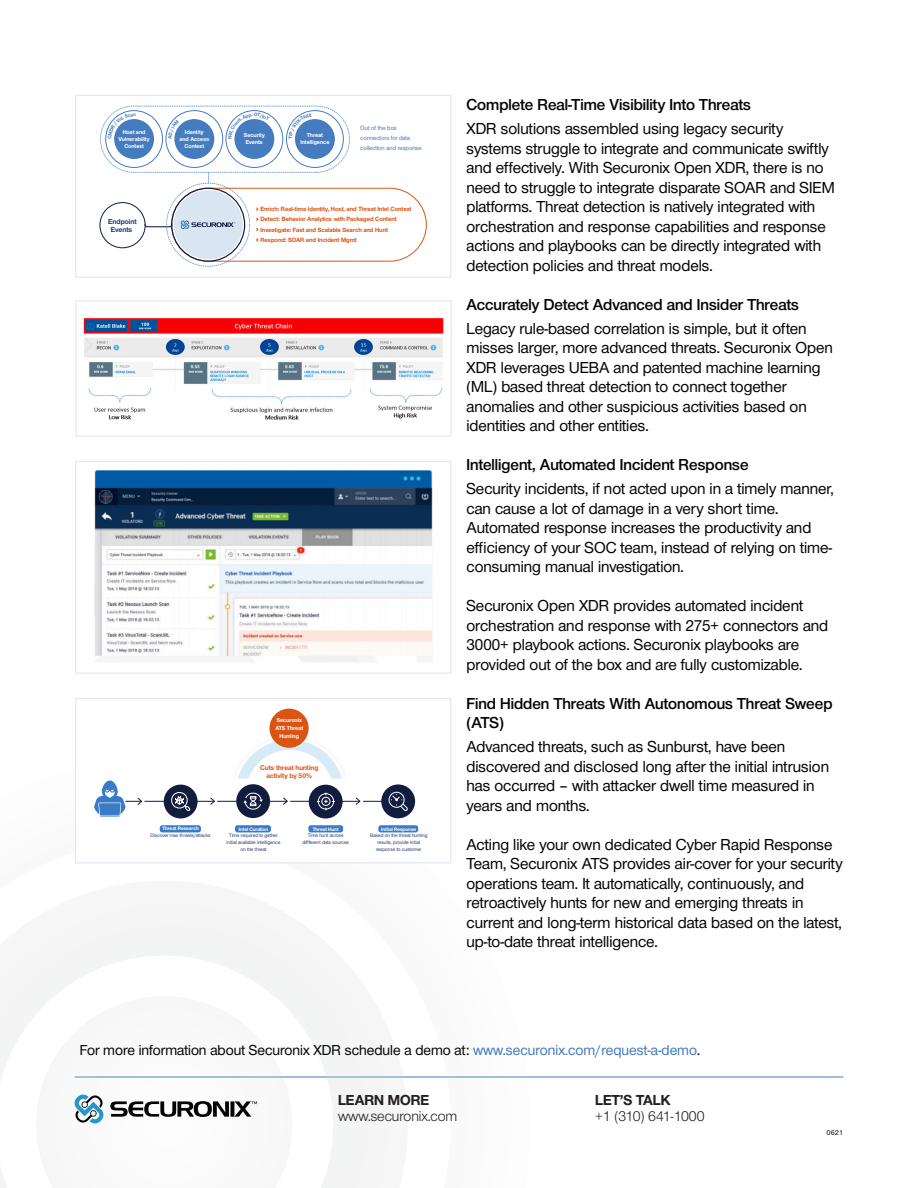
<style>
.page{position:relative;width:918px;height:1188px;background:#fff}
.page>*{position:absolute;margin:0;border:0;box-sizing:border-box;transform-origin:0 0}
.L2{font:500 16.5px/19.5px "Nimbus Sans Novus DOT";color:#040503}
.L2-2{font:16.5px/19.5px "Nimbus Sans Novus DOT Sem Bol";color:#040503}
.L2-3{font:500 15px "Nimbus Sans Novus DOT";color:#040503}
.t1{font:700 15px "Nimbus Sans Novus DOT";color:#231f20}
.t2{font:15px "Nimbus Sans Novus DOT";color:#231f20}
.t3{font:15px "Nimbus Sans Novus DOT";letter-spacing:-.05em;color:#231f20}
.t4{font:700 7.5px/8.2px "Nimbus Sans Novus DOT";color:#213c70;text-align:center}
.t5{font:7.5px "Nimbus San";color:#231f20}
.t6{font:700 7.05px/8.4px "Nimbus Sans Novus DOT";color:#db5414;text-align:center}
.t7{font:700 6.3px/10.4px "Nimbus Sans Novus DOT";color:#db5414}
.t8{font:500 6.3px/10.4px "Nimbus Sans Novus DOT";color:#457bbf}
.t9{font:700 6px/7.4px "Nimbus Sans Novus DOT";color:#fff;text-align:center}
.t10{font:700 5.85px/7.6px "Nimbus Sans Novus DOT";color:#fff;text-align:center}
.t11{font:500 5.1px/6.6px "Nimbus Sans Novus DOT";color:#213c70;text-align:center}
.s1{font-weight:700;color:#fff}
.s2{color:#457bbf}
</style>
<div class="page">
<hr style="left:75px;top:1077px;width:768px;height:1px;background:#457bbf">
<svg style="left:0;top:863px;width:531px;height:325px"></svg>
<svg style="left:75px;top:1095px;width:28px;height:28px"></svg>
<svg style="left:110px;top:1101px;width:147px;height:16px"></svg>
<div style="left:75px;top:698px;width:376px;height:165px;background:#fff;border:1px solid #dee3ed"></div>
<div style="left:75px;top:461px;width:376px;height:213px;background:#fff;border:1px solid #dee3ed"></div>
<div style="left:76px;top:300px;width:376px;height:136px;background:#fff;border:1px solid #dee3ed"></div>
<div style="left:75px;top:95px;width:376px;height:183px;background:#fff;border:1px solid #dee3ed"></div>
<img style="left:83px;top:318px;width:361px;height:102px">
<img style="left:94px;top:471px;width:338px;height:191px">
<div style="left:378px;top:825px;width:40px;height:7px;background:#3a7bc8;border-radius:3px"></div>
<div style="left:235px;top:825px;width:36px;height:7px;background:#3a7bc8;border-radius:2px"></div>
<div style="left:160px;top:825px;width:41px;height:7px;background:#3a7bc8;border-radius:3px"></div>
<div style="left:308px;top:825px;width:35px;height:7px;background:#3a7bc8;border-radius:2px"></div>
<svg style="left:309px;top:785px;width:34px;height:34px"></svg>
<div style="left:164px;top:785px;width:34px;height:33px;background:#111c3f;border-radius:50%"></div>
<div style="left:269px;top:709px;width:40px;height:39px;background:#db5414;border-radius:50%"></div>
<svg style="left:94px;top:736px;width:321px;height:81px"></svg>
<div style="left:171px;top:188px;width:256px;height:73px;border:1px solid #db5414;border-radius:36px"></div>
<div style="left:174px;top:190px;width:69px;height:69px;background:#dae5f2;border-radius:50%"></div>
<div style="left:171px;top:188px;width:74px;height:74px;border:1px solid #111c3f;border-radius:50%"></div>
<svg style="left:181px;top:220px;width:55px;height:9px"></svg>
<div style="left:114px;top:119px;width:40px;height:40px;background:#457bbf;border-radius:50%"></div>
<div style="left:105px;top:110px;width:58px;height:58px;border:1px solid #457bbf;border-radius:50%"></div>
<div style="left:174px;top:119px;width:40px;height:40px;background:#457bbf;border-radius:50%"></div>
<div style="left:166px;top:110px;width:57px;height:58px;border:1px solid #457bbf;border-radius:50%"></div>
<div style="left:234px;top:119px;width:40px;height:40px;background:#457bbf;border-radius:50%"></div>
<div style="left:226px;top:110px;width:57px;height:58px;border:1px solid #457bbf;border-radius:50%"></div>
<div style="left:295px;top:119px;width:40px;height:40px;background:#457bbf;border-radius:50%"></div>
<div style="left:286px;top:110px;width:58px;height:58px;border:1px solid #457bbf;border-radius:50%"></div>
<div style="left:100px;top:202px;width:45px;height:46px;border:1px solid #111c3f;border-radius:50%"></div>
<svg style="left:144px;top:222px;width:29px;height:6px"></svg>
<div style="left:100px;top:106px;width:250px;height:67px;border:1px dashed #3d7cc9;border-radius:33px"></div>
<svg style="left:108px;top:114px;width:28px;height:25px"></svg>
<svg style="left:168px;top:120px;width:11px;height:19px"></svg>
<svg style="left:228px;top:113px;width:42px;height:26px"></svg>
<svg style="left:289px;top:113px;width:23px;height:24px"></svg>
<p class="t9" style="left:119px;top:128px;width:33px">Host and<br>Vulnerability<br>Context</p>
<p class="t9" style="left:179px;top:128px;width:31px">Identity<br>and Access<br>Context</p>
<p class="t9" style="left:244px;top:131px;width:22px">Security<br>Events</p>
<p class="t9" style="left:300px;top:131px;width:31px">Threat<br>Intelligence</p>
<p class="t8" style="left:360px;top:122px;width:63px">Out of the box connectors for data collection and response</p>
<p class="t4" style="left:108px;top:218px;width:30px">Endpoint<br>Events</p>
<p class="t7" style="left:260px;top:204px;width:153px">Enrich: Real-time Identity, Host, and Threat Intel Context Detect: Behavior Analytics with Packaged Content Investigate: Fast and Scalable Search and Hunt Respond: SOAR and Incident Mgmt</p>
<p class="t10" style="left:275px;top:717px;width:29px">Securonix<br>ATS Threat<br>Hunting</p>
<p class="t6" style="left:260px;top:764px;width:59px">Cuts threat hunting activity by 50%</p>
<p class="t11" style="left:151px;top:825px;width:61px"><span class="s1">Threat Research<br></span>Discover new threats/attacks</p>
<p class="t11" style="left:227px;top:826px;width:55px"><span class="s1">Intel Curation<br></span>Time required to gather initial available intelligence on the threat</p>
<p class="t11" style="left:302px;top:826px;width:48px"><span class="s1">Threat Hunt<br></span>Time hunt across diffferent data sources</p>
<p class="t11" style="left:370px;top:826px;width:59px"><span class="s1">Initial Response<br></span>Based on the threat hunting results, provide initial response to customer</p>
<p class="L2-2" style="left:466px;top:95px;width:286px">Complete Real-Time Visibility Into Threats</p>
<p class="L2" style="left:466px;top:119px;width:370px">XDR solutions assembled using legacy security systems struggle to integrate and communicate swiftly and effectively. With Securonix Open XDR, there is no need to struggle to integrate disparate SOAR and SIEM platforms. Threat detection is natively integrated with orchestration and response capabilities and response actions and playbooks can be directly integrated with detection policies and threat models.</p>
<p class="L2-2" style="left:466px;top:294px;width:334px">Accurately Detect Advanced and Insider Threats</p>
<p class="L2" style="left:466px;top:318px;width:368px">Legacy rule-based correlation is simple, but it often misses larger, more advanced threats. Securonix Open XDR leverages UEBA and patented machine learning (ML) based threat detection to connect together anomalies and other suspicious activities based on identities and other entities.</p>
<p class="L2-2" style="left:466px;top:455px;width:284px">Intelligent, Automated Incident Response</p>
<p class="L2" style="left:466px;top:479px;width:369px">Security incidents, if not acted upon in a timely manner, can cause a lot of damage in a very short time.<br>Automated response increases the productivity and efficiency of your SOC team, instead of relying on time&shy;consuming manual investigation.</p>
<p class="L2" style="left:466px;top:596px;width:363px">Securonix Open XDR provides automated incident orchestration and response with 275+ connectors and 3000+ playbook actions. Securonix playbooks are provided out of the box and are fully customizable.</p>
<p class="L2-2" style="left:466px;top:693px;width:368px">Find Hidden Threats With Autonomous Threat Sweep (ATS)</p>
<p class="L2" style="left:466px;top:737px;width:364px">Advanced threats, such as Sunburst, have been discovered and disclosed long after the initial intrusion has occurred – with attacker dwell time measured in years and months.</p>
<p class="L2" style="left:466px;top:834px;width:378px">Acting like your own dedicated Cyber Rapid Response Team, Securonix ATS provides air-cover for your security operations team. It automatically, continuously, and retroactively hunts for new and emerging threats in current and long-term historical data based on the latest, up-to-date threat intelligence.</p>
<p class="L2-3" style="left:80px;top:1041px;width:622px">For more information about Securonix XDR schedule a demo at: <span class="s2">www.securonix.com/request-a-demo</span>.</p>
<p class="t1" style="left:338px;top:1091px;width:93px">LEARN MORE</p>
<p class="t2" style="left:338px;top:1108px;width:121px">www.securonix.com</p>
<p class="t1" style="left:595px;top:1091px;width:77px">LET’S TALK</p>
<p class="t3" style="left:595px;top:1108px;width:111px">+1 (310) 641-1000</p>
<p class="t5" style="left:827px;top:1128px;width:18px">0621</p>
</div>
